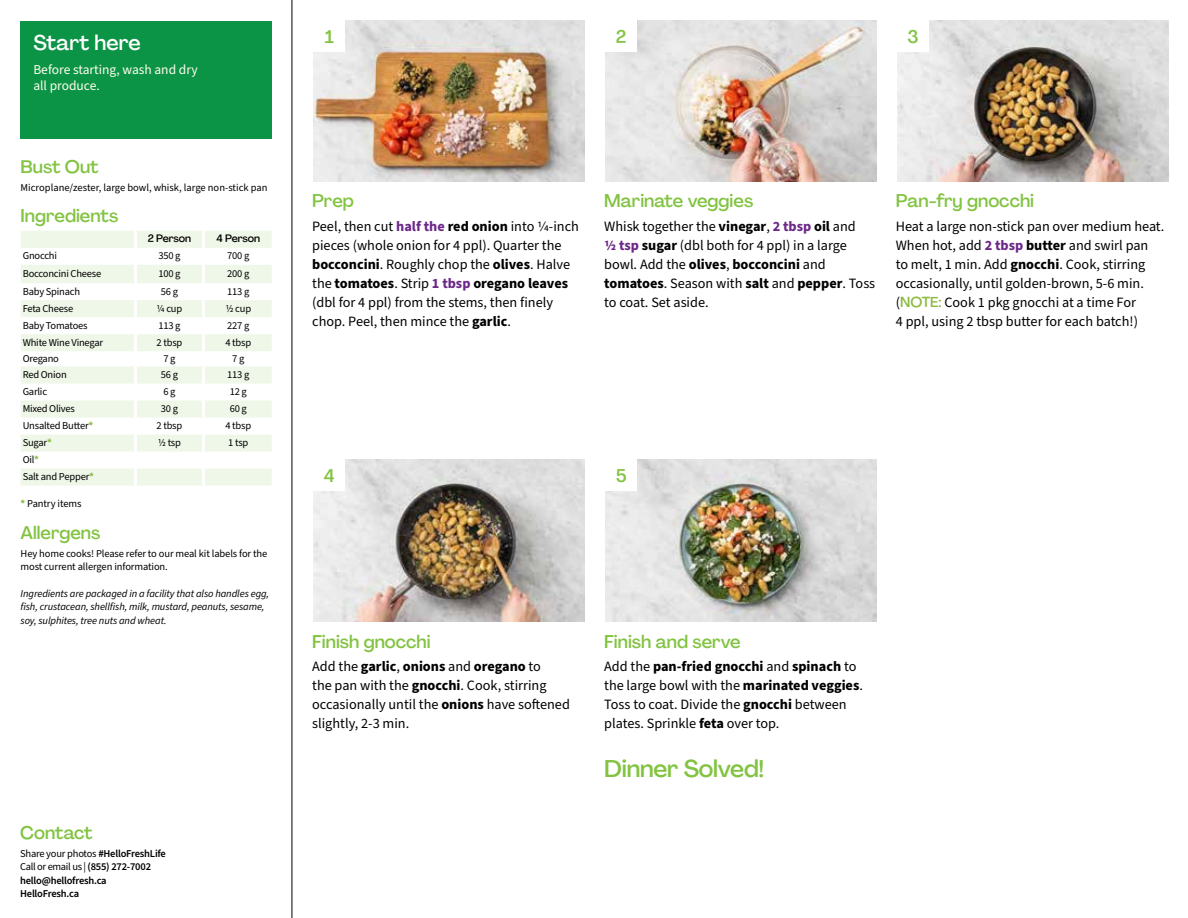
<style>
.page{position:relative;width:1188px;height:918px;background:#fff}
.page>*{position:absolute;margin:0;border:0;box-sizing:border-box;transform-origin:0 0}
.t1{font:500 24px "Agrandir";letter-spacing:-.01em;color:#82c341}
.t2{font:500 21px "Agrandir";color:#fff}
.t3{font:500 18px "Agrandir";color:#82c341}
.t4{font:14.25px/19px "Source Sans Pro";color:#000}
.t5{font:13.5px/16.2px "Source Sans Pro";color:#fffdec}
.t6{font:10.5px/17px "Source Sans Pro";letter-spacing:-.02em;color:#000}
.t7{font:italic 10.5px/13.5px "Source Sans Pro";letter-spacing:-.01em;color:#000}
.t8{font:600 10.5px/13.5px "Source Sans Pro";letter-spacing:-.02em;color:#000}
.t9{font:10.5px "Source Sans Pro";color:#000}
.t10{font:500 10.5px "Agrandir";letter-spacing:-.01em;color:#000}
.s1{font-weight:700;color:#8cba42}
.s2{font-weight:400}
.s3{font-weight:700;color:#6c2888}
.s4{font-weight:700}
.s5{font-family:"Agrandir";font-weight:500;color:#8cba42}
</style>
<div class="page">
<hr style="left:292px;top:0;width:1px;height:918px;background:#000">
<svg style="left:21px;top:231px;width:251px;height:255px;fill:#eff7e8"></svg>
<hr style="left:134px;top:231px;width:3px;height:17px;background:#fff">
<hr style="left:202px;top:231px;width:3px;height:17px;background:#fff">
<hr style="left:134px;top:248px;width:3px;height:17px;background:#fff">
<hr style="left:202px;top:248px;width:3px;height:17px;background:#fff">
<hr style="left:134px;top:265px;width:3px;height:18px;background:#fff">
<hr style="left:202px;top:265px;width:3px;height:18px;background:#fff">
<hr style="left:134px;top:283px;width:3px;height:17px;background:#fff">
<hr style="left:202px;top:283px;width:3px;height:17px;background:#fff">
<hr style="left:134px;top:300px;width:3px;height:17px;background:#fff">
<hr style="left:202px;top:300px;width:3px;height:17px;background:#fff">
<hr style="left:134px;top:317px;width:3px;height:17px;background:#fff">
<hr style="left:202px;top:317px;width:3px;height:17px;background:#fff">
<hr style="left:134px;top:334px;width:3px;height:17px;background:#fff">
<hr style="left:202px;top:334px;width:3px;height:17px;background:#fff">
<hr style="left:134px;top:351px;width:3px;height:15px;background:#fff">
<hr style="left:202px;top:351px;width:3px;height:15px;background:#fff">
<hr style="left:134px;top:366px;width:3px;height:18px;background:#fff">
<hr style="left:202px;top:366px;width:3px;height:18px;background:#fff">
<hr style="left:134px;top:384px;width:3px;height:17px;background:#fff">
<hr style="left:202px;top:384px;width:3px;height:17px;background:#fff">
<hr style="left:134px;top:401px;width:3px;height:17px;background:#fff">
<hr style="left:202px;top:401px;width:3px;height:17px;background:#fff">
<hr style="left:134px;top:418px;width:3px;height:17px;background:#fff">
<hr style="left:202px;top:418px;width:3px;height:17px;background:#fff">
<hr style="left:134px;top:435px;width:3px;height:17px;background:#fff">
<hr style="left:202px;top:435px;width:3px;height:17px;background:#fff">
<hr style="left:134px;top:452px;width:3px;height:17px;background:#fff">
<hr style="left:202px;top:452px;width:3px;height:17px;background:#fff">
<hr style="left:134px;top:469px;width:3px;height:17px;background:#fff">
<hr style="left:202px;top:469px;width:3px;height:17px;background:#fff">
<div style="left:21px;top:21px;width:251px;height:117px;background:#0b9446"></div>
<img style="left:313px;top:459px;width:272px;height:162px">
<div style="left:313px;top:459px;width:32px;height:32px;background:#fff"></div>
<img style="left:605px;top:459px;width:272px;height:162px">
<div style="left:605px;top:459px;width:32px;height:32px;background:#fff"></div>
<img style="left:313px;top:20px;width:272px;height:161px">
<div style="left:313px;top:20px;width:32px;height:32px;background:#fff"></div>
<img style="left:605px;top:20px;width:272px;height:161px">
<div style="left:605px;top:20px;width:32px;height:32px;background:#fff"></div>
<img style="left:897px;top:20px;width:272px;height:161px">
<div style="left:897px;top:20px;width:32px;height:32px;background:#fff"></div>
<h2 class="t2" style="left:33px;top:29px;width:109px">Start here</h2>
<p class="t5" style="left:33px;top:62px;width:166px">Before starting, wash and dry all produce.</p>
<p class="t3" style="left:21px;top:156px;width:80px">Bust Out</p>
<p class="t9" style="left:21px;top:180px;width:248px">Microplane/zester, large bowl, whisk, large non-stick pan</p>
<p class="t3" style="left:21px;top:205px;width:99px">Ingredients</p>
<p class="t10" style="left:148px;top:232px;width:45px">2 Person</p>
<p class="t10" style="left:217px;top:232px;width:45px">4 Person</p>
<p class="t6" style="left:23px;top:248px;width:36px">Gnocchi</p>
<p class="t6" style="left:158px;top:248px;width:24px">350 g</p>
<p class="t6" style="left:227px;top:248px;width:24px">700 g</p>
<p class="t6" style="left:23px;top:265px;width:80px">Bocconcini Cheese</p>
<p class="t6" style="left:158px;top:265px;width:24px">100 g</p>
<p class="t6" style="left:227px;top:265px;width:24px">200 g</p>
<p class="t6" style="left:23px;top:283px;width:59px">Baby Spinach</p>
<p class="t6" style="left:161px;top:283px;width:19px">56 g</p>
<p class="t6" style="left:227px;top:283px;width:24px">113 g</p>
<p class="t6" style="left:23px;top:300px;width:52px">Feta Cheese</p>
<p class="t6" style="left:157px;top:300px;width:27px">1/4 cup</p>
<p class="t6" style="left:225px;top:300px;width:27px">1/2 cup</p>
<p class="t6" style="left:23px;top:317px;width:66px">Baby Tomatoes</p>
<p class="t6" style="left:158px;top:317px;width:24px">113 g</p>
<p class="t6" style="left:227px;top:317px;width:24px">227 g</p>
<p class="t6" style="left:23px;top:334px;width:82px">White Wine Vinegar</p>
<p class="t6" style="left:157px;top:334px;width:27px">2 tbsp</p>
<p class="t6" style="left:225px;top:334px;width:27px">4 tbsp</p>
<p class="t6" style="left:23px;top:350px;width:38px">Oregano</p>
<p class="t6" style="left:163px;top:350px;width:14px">7 g</p>
<p class="t6" style="left:232px;top:350px;width:14px">7 g</p>
<p class="t6" style="left:23px;top:366px;width:46px">Red Onion</p>
<p class="t6" style="left:161px;top:366px;width:19px">56 g</p>
<p class="t6" style="left:227px;top:366px;width:24px">113 g</p>
<p class="t6" style="left:23px;top:383px;width:26px">Garlic</p>
<p class="t6" style="left:163px;top:383px;width:14px">6 g</p>
<p class="t6" style="left:230px;top:383px;width:19px">12 g</p>
<p class="t6" style="left:23px;top:400px;width:54px">Mixed Olives</p>
<p class="t6" style="left:161px;top:400px;width:19px">30 g</p>
<p class="t6" style="left:230px;top:400px;width:19px">60 g</p>
<p class="t6" style="left:23px;top:417px;width:72px">Unsalted Butter<span class="s1">*</span></p>
<p class="t6" style="left:157px;top:417px;width:27px">2 tbsp</p>
<p class="t6" style="left:225px;top:417px;width:27px">4 tbsp</p>
<p class="t6" style="left:23px;top:434px;width:31px">Sugar<span class="s1">*</span></p>
<p class="t6" style="left:158px;top:434px;width:25px">1/2 tsp</p>
<p class="t6" style="left:228px;top:434px;width:22px">1 tsp</p>
<p class="t6" style="left:23px;top:451px;width:73px">Oil<span class="s1">*<br></span>Salt and Pepper<span class="s1">*</span></p>
<p class="t6" style="left:21px;top:496px;width:62px"><span class="s1">*</span> Pantry items</p>
<p class="t3" style="left:21px;top:522px;width:81px">Allergens</p>
<p class="t6" style="left:21px;top:547px;width:248px;line-height:13.5px">Hey home cooks! Please refer to our meal kit labels for the most current allergen information.</p>
<p class="t7" style="left:21px;top:587px;width:250px">Ingredients are packaged in a facility that also handles egg, fish, crustacean, shellfish, milk, mustard, peanuts, sesame, soy, sulphites, tree nuts and wheat.</p>
<p class="t3" style="left:20px;top:822px;width:74px">Contact</p>
<p class="t8" style="left:20px;top:847px;width:147px"><span class="s2">Share your photos</span> #HelloFreshLife<br><span class="s2">Call or email us |</span> (855) 272-7002 hello@hellofresh.ca<br>HelloFresh.ca</p>
<p class="t3" style="left:325px;top:26px;width:11px">1</p>
<p class="t3" style="left:616px;top:25px;width:12px">2</p>
<p class="t3" style="left:908px;top:25px;width:13px">3</p>
<p class="t3" style="left:312px;top:190px;width:43px">Prep</p>
<p class="t4" style="left:312px;top:217px;width:268px">Peel, then cut <span class="s3">half the</span> <span class="s4">red onion</span> into 1/4-inch pieces (whole onion for 4 ppl). Quarter the <span class="s4">bocconcini</span>. Roughly chop the <span class="s4">olives</span>. Halve the <span class="s4">tomatoes</span>. Strip <span class="s3">1 tbsp</span> <span class="s4">oregano leaves </span>(dbl for 4 ppl) from the stems, then finely chop. Peel, then mince the <span class="s4">garlic</span>.</p>
<p class="t3" style="left:604px;top:190px;width:151px">Marinate veggies</p>
<p class="t4" style="left:604px;top:217px;width:273px">Whisk together the <span class="s4">vinegar</span>, <span class="s3">2 tbsp</span> <span class="s4">oil</span> and<br><span class="s3">1/2 tsp</span> <span class="s4">sugar</span> (dbl both for 4 ppl) in a large bowl. Add the <span class="s4">olives</span>, <span class="s4">bocconcini</span> and <span class="s4">tomatoes</span>. Season with <span class="s4">salt</span> and <span class="s4">pepper</span>. Toss to coat. Set aside.</p>
<p class="t3" style="left:896px;top:190px;width:140px">Pan-fry gnocchi</p>
<p class="t4" style="left:896px;top:217px;width:270px">Heat a large non-stick pan over medium heat.<br>When hot, add <span class="s3">2 tbsp</span> <span class="s4">butter</span> and swirl pan<br>to melt, 1 min. Add <span class="s4">gnocchi</span>. Cook, stirring occasionally, until golden-brown, 5-6 min. (<span class="s5">NOTE:</span> Cook 1 pkg gnocchi at a time For<br>4 ppl, using 2 tbsp butter for each batch!)</p>
<p class="t3" style="left:324px;top:465px;width:12px">4</p>
<p class="t3" style="left:616px;top:465px;width:12px">5</p>
<p class="t3" style="left:312px;top:630px;width:120px">Finish gnocchi</p>
<p class="t4" style="left:312px;top:657px;width:259px">Add the <span class="s4">garlic</span>, <span class="s4">onions</span> and <span class="s4">oregano</span> to<br>the pan with the <span class="s4">gnocchi</span>. Cook, stirring occasionally until the <span class="s4">onions</span> have softened slightly, 2-3 min.</p>
<p class="t3" style="left:604px;top:630px;width:138px">Finish and serve</p>
<p class="t4" style="left:604px;top:657px;width:260px">Add the <span class="s4">pan-fried gnocchi</span> and <span class="s4">spinach</span> to the large bowl with the <span class="s4">marinated veggies</span>.<br>Toss to coat. Divide the <span class="s4">gnocchi</span> between plates. Sprinkle <span class="s4">feta</span> over top.</p>
<h1 class="t1" style="left:604px;top:753px;width:162px">Dinner Solved!</h1>
</div>
